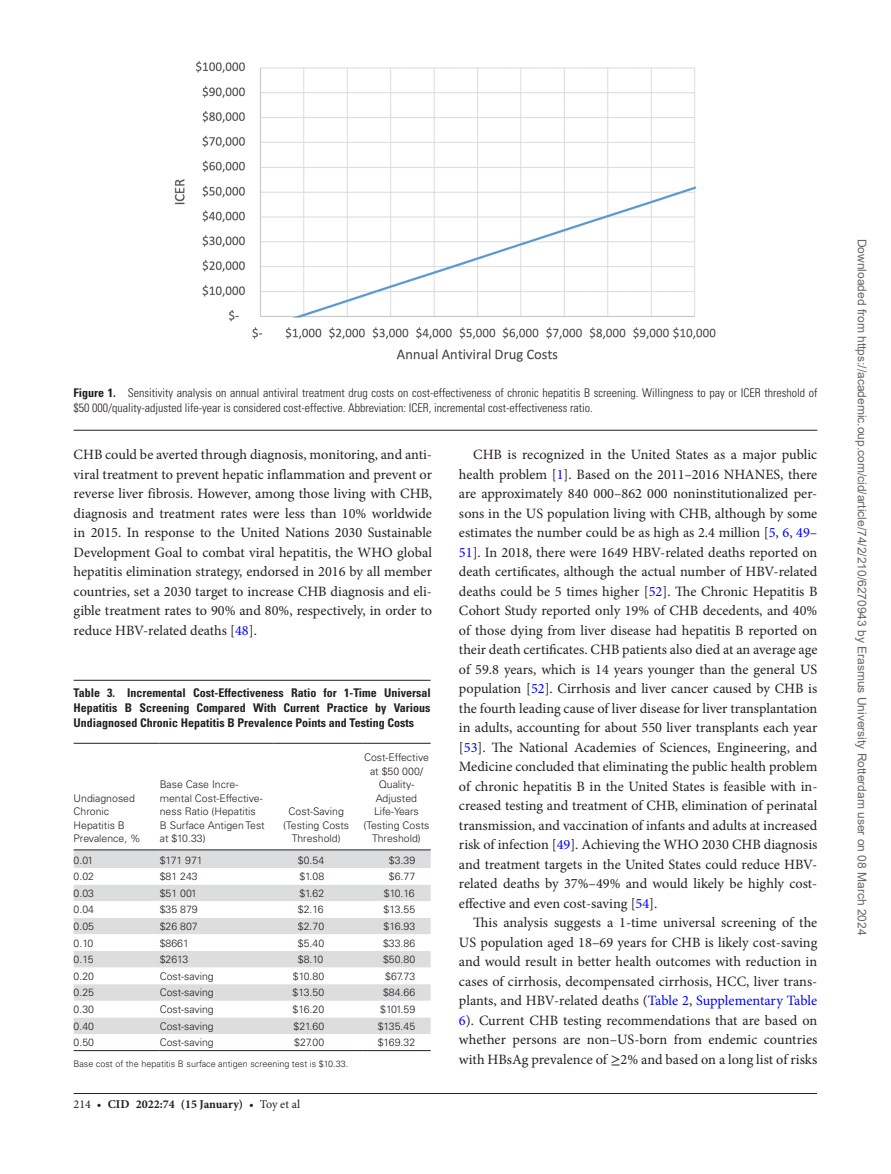
<style>
.page{position:relative;width:891px;height:1174px;background:#fff}
.page>*{position:absolute;margin:0;border:0;box-sizing:border-box;transform-origin:0 0}
.t1{font:14.25px/19.5px "Minion Pro";color:#231f20;text-align:justify}
.t2{font:300 condensed 12px/15px "Univers LT Std";color:#231f20}
.t3{font:700 condensed 12px/15px "Univers LT Std";color:#231f20;text-align:justify}
.t4{font:12px "Arial";color:#666}
.t5{font:700 12px "Minion Pro";color:#231f20}
.t6{font:300 10.5px/13.5px "Univers LT Std";color:#231f20}
.t7{font:300 9px "Univers LT Std";color:#231f20}
.s1{font-weight:700}
.s2{color:#00f}
.s3{font-family:"STIX General"}
.s4{font-weight:400}
</style>
<div class="page">
<hr style="left:74px;top:1093px;width:743px;height:1px;background:#231f20">
<hr style="left:74px;top:430px;width:743px;height:1px;background:#231f20">
<img style="left:174px;top:61px;width:542px;height:301px">
<hr style="left:74px;top:680px;width:357px;height:1px;background:#231f20">
<div style="left:74px;top:850px;width:357px;height:18px;background:#dcdddf"></div>
<svg style="left:74px;top:885px;width:357px;height:149px;fill:#dcdddf"></svg>
<hr style="left:74px;top:743px;width:86px;height:1px;background:#231f20">
<hr style="left:160px;top:743px;width:114px;height:1px;background:#231f20">
<hr style="left:274px;top:743px;width:88px;height:1px;background:#231f20">
<hr style="left:362px;top:743px;width:69px;height:1px;background:#231f20">
<hr style="left:74px;top:849px;width:86px;height:1px;background:#231f20">
<hr style="left:160px;top:849px;width:114px;height:1px;background:#231f20">
<hr style="left:274px;top:849px;width:88px;height:1px;background:#231f20">
<hr style="left:362px;top:849px;width:69px;height:1px;background:#231f20">
<hr style="left:74px;top:1050px;width:86px;height:1px;background:#231f20">
<hr style="left:160px;top:1050px;width:114px;height:1px;background:#231f20">
<hr style="left:274px;top:1050px;width:88px;height:1px;background:#231f20">
<hr style="left:362px;top:1050px;width:69px;height:1px;background:#231f20">
<p class="t2" style="left:74px;top:385px;width:745px"><span class="s1">Figure 1.</span> Sensitivity analysis on annual antiviral treatment drug costs on cost-effectiveness of chronic hepatitis B screening. Willingness to pay or ICER threshold of $50 000/quality-adjusted life-year is considered cost-effective. Abbreviation: ICER, incremental cost-effectiveness ratio.</p>
<p class="t1" style="left:74px;top:445px;width:360px">CHB could be averted through diagnosis, monitoring, and anti&shy;viral treatment to prevent hepatic inflammation and prevent or reverse liver fibrosis. However, among those living with CHB, diagnosis and treatment rates were less than 10% worldwide in 2015. In response to the United Nations 2030 Sustainable Development Goal to combat viral hepatitis, the WHO global hepatitis elimination strategy, endorsed in 2016 by all member countries, set a 2030 target to increase CHB diagnosis and eli&shy;gible treatment rates to 90% and 80%, respectively, in order to reduce HBV-related deaths [<span class="s2">48</span>].</p>
<p class="t1" style="left:459px;top:445px;width:360px;text-indent:14px">CHB is recognized in the United States as a major public health problem [<span class="s2">1</span>]. Based on the 2011–2016 NHANES, there are approximately 840 000–862 000 noninstitutionalized per&shy;sons in the US population living with CHB, although by some estimates the number could be as high as 2.4 million [<span class="s2">5</span>, <span class="s2">6</span>, <span class="s2">49– 51</span>]. In 2018, there were 1649 HBV-related deaths reported on death certificates, although the actual number of HBV-related deaths could be 5 times higher [<span class="s2">52</span>]. The Chronic Hepatitis B Cohort Study reported only 19% of CHB decedents, and 40% of those dying from liver disease had hepatitis B reported on their death certificates. CHB patients also died at an average age of 59.8 years, which is 14 years younger than the general US population [<span class="s2">52</span>]. Cirrhosis and liver cancer caused by CHB is the fourth leading cause of liver disease for liver transplantation in adults, accounting for about 550 liver transplants each year [<span class="s2">53</span>]. The National Academies of Sciences, Engineering, and Medicine concluded that eliminating the public health problem of chronic hepatitis B in the United States is feasible with in&shy;creased testing and treatment of CHB, elimination of perinatal transmission, and vaccination of infants and adults at increased risk of infection [<span class="s2">49</span>]. Achieving the WHO 2030 CHB diagnosis and treatment targets in the United States could reduce HBV&shy;related deaths by 37%–49% and would likely be highly cost&shy;effective and even cost-saving [<span class="s2">54</span>].</p>
<p class="t1" style="left:459px;top:913px;width:360px;text-indent:14px">This analysis suggests a 1-time universal screening of the US population aged 18–69 years for CHB is likely cost-saving and would result in better health outcomes with reduction in cases of cirrhosis, decompensated cirrhosis, HCC, liver trans&shy;plants, and HBV-related deaths (<span class="s2">Table 2</span>, <span class="s2">Supplementary Table 6</span>). Current CHB testing recommendations that are based on whether persons are non–US-born from endemic countries with HBsAg prevalence of <span class="s3">≥</span>2% and based on a long list of risks</p>
<p class="t3" style="left:74px;top:685px;width:359px">Table 3. Incremental Cost-Effectiveness Ratio for 1-Time Universal Hepatitis B Screening Compared With Current Practice by Various Undiagnosed Chronic Hepatitis B Prevalence Points and Testing Costs</p>
<p class="t6" style="left:364px;top:751px;width:67px;text-align:center">Cost-Effective at $50 000/<br>Quality-<br>Adjusted<br>Life-Years (Testing Costs<br>Threshold)</p>
<p class="t6" style="left:160px;top:778px;width:107px">Base Case Incre&shy;mental Cost-Effective&shy;ness Ratio (Hepatitis<br>B Surface Antigen Test at $10.33)</p>
<p class="t6" style="left:74px;top:791px;width:69px">Undiagnosed<br>Chronic<br>Hepatitis B<br>Prevalence, %</p>
<p class="t6" style="left:283px;top:805px;width:67px;text-align:center">Cost-Saving (Testing Costs<br>Threshold)</p>
<p class="t6" style="left:74px;top:853px;width:21px">0.01</p>
<p class="t6" style="left:160px;top:853px;width:45px">$171 971</p>
<p class="t6" style="left:298px;top:853px;width:28px">$0.54</p>
<p class="t6" style="left:389px;top:853px;width:28px">$3.39</p>
<p class="t6" style="left:74px;top:870px;width:22px">0.02</p>
<p class="t6" style="left:160px;top:870px;width:39px">$81 243</p>
<p class="t6" style="left:299px;top:870px;width:26px">$1.08</p>
<p class="t6" style="left:389px;top:870px;width:28px">$6.77</p>
<p class="t6" style="left:74px;top:886px;width:22px">0.03</p>
<p class="t6" style="left:160px;top:886px;width:39px">$51 001</p>
<p class="t6" style="left:299px;top:886px;width:26px">$1.62</p>
<p class="t6" style="left:384px;top:886px;width:32px">$10.16</p>
<p class="t6" style="left:74px;top:903px;width:22px">0.04</p>
<p class="t6" style="left:160px;top:903px;width:39px">$35 879</p>
<p class="t6" style="left:298px;top:903px;width:27px">$2.16</p>
<p class="t6" style="left:384px;top:903px;width:33px">$13.55</p>
<p class="t6" style="left:74px;top:919px;width:22px">0.05</p>
<p class="t6" style="left:160px;top:919px;width:39px">$26 807</p>
<p class="t6" style="left:298px;top:919px;width:28px">$2.70</p>
<p class="t6" style="left:384px;top:919px;width:33px">$16.93</p>
<p class="t6" style="left:74px;top:936px;width:21px">0.10</p>
<p class="t6" style="left:160px;top:936px;width:31px">$8661</p>
<p class="t6" style="left:298px;top:936px;width:28px">$5.40</p>
<p class="t6" style="left:383px;top:936px;width:34px">$33.86</p>
<p class="t6" style="left:74px;top:953px;width:21px">0.15</p>
<p class="t6" style="left:160px;top:953px;width:30px">$2613</p>
<p class="t6" style="left:298px;top:953px;width:27px">$8.10</p>
<p class="t6" style="left:383px;top:953px;width:34px">$50.80</p>
<p class="t6" style="left:74px;top:969px;width:22px">0.20</p>
<p class="t6" style="left:160px;top:969px;width:56px">Cost-saving</p>
<p class="t6" style="left:293px;top:969px;width:33px">$10.80</p>
<p class="t6" style="left:385px;top:969px;width:31px">$67.73</p>
<p class="t6" style="left:74px;top:986px;width:22px">0.25</p>
<p class="t6" style="left:160px;top:986px;width:56px">Cost-saving</p>
<p class="t6" style="left:293px;top:986px;width:33px">$13.50</p>
<p class="t6" style="left:383px;top:986px;width:34px">$84.66</p>
<p class="t6" style="left:74px;top:1002px;width:22px">0.30</p>
<p class="t6" style="left:160px;top:1002px;width:56px">Cost-saving</p>
<p class="t6" style="left:293px;top:1002px;width:33px">$16.20</p>
<p class="t6" style="left:380px;top:1002px;width:36px">$101.59</p>
<p class="t6" style="left:74px;top:1019px;width:22px">0.40</p>
<p class="t6" style="left:160px;top:1019px;width:56px">Cost-saving</p>
<p class="t6" style="left:294px;top:1019px;width:32px">$21.60</p>
<p class="t6" style="left:378px;top:1019px;width:39px">$135.45</p>
<p class="t6" style="left:74px;top:1036px;width:22px">0.50</p>
<p class="t6" style="left:160px;top:1036px;width:56px">Cost-saving</p>
<p class="t6" style="left:294px;top:1036px;width:32px">$27.00</p>
<p class="t6" style="left:378px;top:1036px;width:39px">$169.32</p>
<p class="t7" style="left:74px;top:1059px;width:276px">Base cost of the hepatitis B surface antigen screening test is $10.33.</p>
<p class="t5" style="left:74px;top:1095px;width:228px"><span class="s4">214 •</span> cid 2022:74 (15 January) <span class="s4">• Toy et al</span></p>
<p class="t4" style="left:866px;top:239px;width:698px;rotate:90deg">Downloaded from https://academic.oup.com/cid/article/74/2/210/6270943 by Erasmus University Rotterdam user on 08 March 2024</p>
</div>
